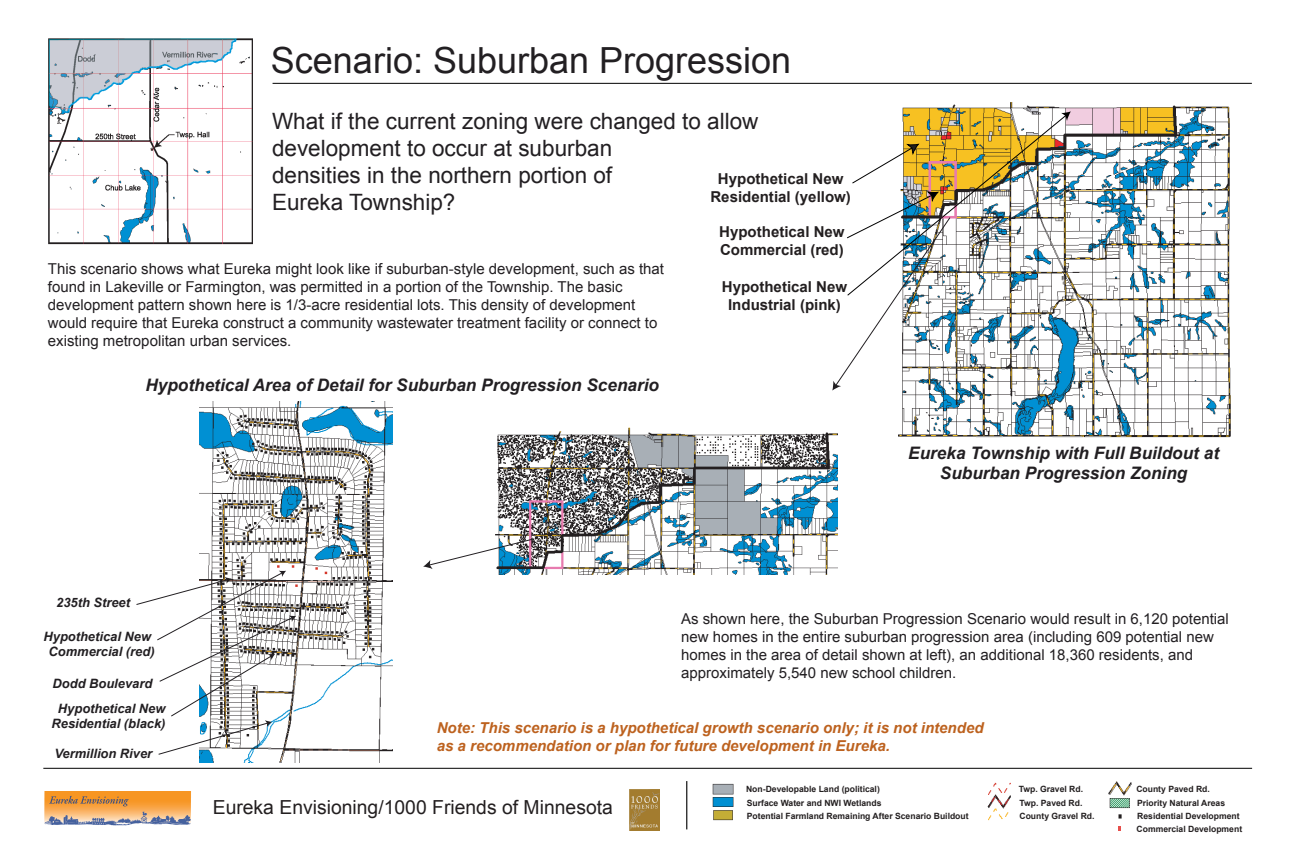
<style>
.page{position:relative;width:1296px;height:864px;background:#fff}
.page>*{position:absolute;margin:0;border:0;box-sizing:border-box;transform-origin:0 0}
.t1{font:36px "Arial";color:#221f22}
.t2{font:22.5px/27px "Arial";color:#221f22}
.t3{font:19.35px "Arial";color:#231f20}
.t4{font:italic 700 17.2px/20.7px "Arial";color:#221f22;text-align:center}
.t5{font:italic 700 15.05px/18.1px "Arial";color:#bd621f}
.t6{font:700 15.05px/18.1px "Arial";color:#231f20;text-align:center}
.t7{font:15px/18px "Arial";color:#221f22}
.t8{font:italic 700 12.9px/15.4px "Arial";color:#221f22;text-align:center}
.t9{font:700 8.6px/13.9px "Arial";color:#231f20}
</style>
<div class="page">
<hr style="left:686px;top:781px;width:1px;height:48px;background:#000">
<img style="left:630px;top:790px;width:30px;height:41px">
<img style="left:44px;top:792px;width:147px;height:34px">
<img style="left:712px;top:781px;width:420px;height:50px">
<div style="left:741px;top:783px;width:239px;height:40px;background:#fff"></div>
<div style="left:1016px;top:784px;width:89px;height:40px;background:#fff"></div>
<img style="left:898px;top:103px;width:333px;height:335px">
<img style="left:495px;top:428px;width:343px;height:147px">
<svg style="left:423px;top:538px;width:113px;height:31px"></svg>
<img style="left:199px;top:401px;width:194px;height:361px">
<svg style="left:136px;top:571px;width:160px;height:184px"></svg>
<svg style="left:832px;top:111px;width:239px;height:280px"></svg>
<img style="left:48px;top:38px;width:205px;height:207px">
<hr style="left:43px;top:768px;width:1209px;height:1px;background:#000">
<hr style="left:273px;top:83px;width:979px;height:1px;background:#000">
<h1 class="t1" style="left:271px;top:40px;width:522px">Scenario: Suburban Progression</h1>
<h2 class="t2" style="left:272px;top:108px;width:488px">What if the current zoning were changed to allow development to occur at suburban<br>densities in the northern portion of<br>Eureka Township?</h2>
<p class="t6" style="left:710px;top:170px;width:142px">Hypothetical New<br>Residential (yellow)</p>
<p class="t7" style="left:48px;top:260px;width:618px">This scenario shows what Eureka might look like if suburban-style development, such as that found in Lakeville or Farmington, was permitted in a portion of the Township. The basic development pattern shown here is 1/3-acre residential lots. This density of development would require that Eureka construct a community wastewater treatment facility or connect to existing metropolitan urban services.</p>
<p class="t4" style="left:146px;top:374px;width:515px">Hypothetical Area of Detail for Suburban Progression Scenario</p>
<p class="t6" style="left:719px;top:222px;width:127px;text-align:left">Hypothetical New<br>Commercial (red)</p>
<p class="t6" style="left:722px;top:278px;width:127px">Hypothetical New<br>Industrial (pink)</p>
<p class="t4" style="left:908px;top:442px;width:312px">Eureka Township with Full Buildout at<br>Suburban Progression Zoning</p>
<p class="t8" style="left:56px;top:595px;width:75px">235th Street</p>
<p class="t8" style="left:44px;top:628px;width:113px">Hypothetical New<br>Commercial (red)</p>
<p class="t8" style="left:53px;top:676px;width:101px">Dodd Boulevard</p>
<p class="t7" style="left:681px;top:610px;width:549px">As shown here, the Suburban Progression Scenario would result in 6,120 potential new homes in the entire suburban progression area (including 609 potential new homes in the area of detail shown at left), an additional 18,360 residents, and approximately 5,540 new school children.</p>
<p class="t8" style="left:52px;top:701px;width:115px">Hypothetical New<br>Residential (black)</p>
<p class="t8" style="left:54px;top:746px;width:99px">Vermillion River</p>
<p class="t5" style="left:437px;top:719px;width:548px">Note: This scenario is a hypothetical growth scenario only; it is not intended as a recommendation or plan for future development in Eureka.</p>
<p class="t3" style="left:213px;top:796px;width:402px">Eureka Envisioning/1000 Friends of Minnesota</p>
<p class="t9" style="left:746px;top:782px;width:137px">Non-Developable Land (political)<br>Surface Water and NWI Wetlands</p>
<p class="t9" style="left:747px;top:809px;width:223px">Potential Farmland Remaining After Scenario Buildout</p>
<p class="t9" style="left:1019px;top:783px;width:77px;line-height:13.2px">Twp. Gravel Rd.<br>Twp. Paved Rd.<br>County Gravel Rd.</p>
<p class="t9" style="left:1136px;top:782px;width:90px">County Paved Rd.<br>Priority Natural Areas</p>
<p class="t9" style="left:1137px;top:809px;width:104px">Residential Development</p>
<p class="t9" style="left:1137px;top:822px;width:107px">Commercial Development</p>
</div>
